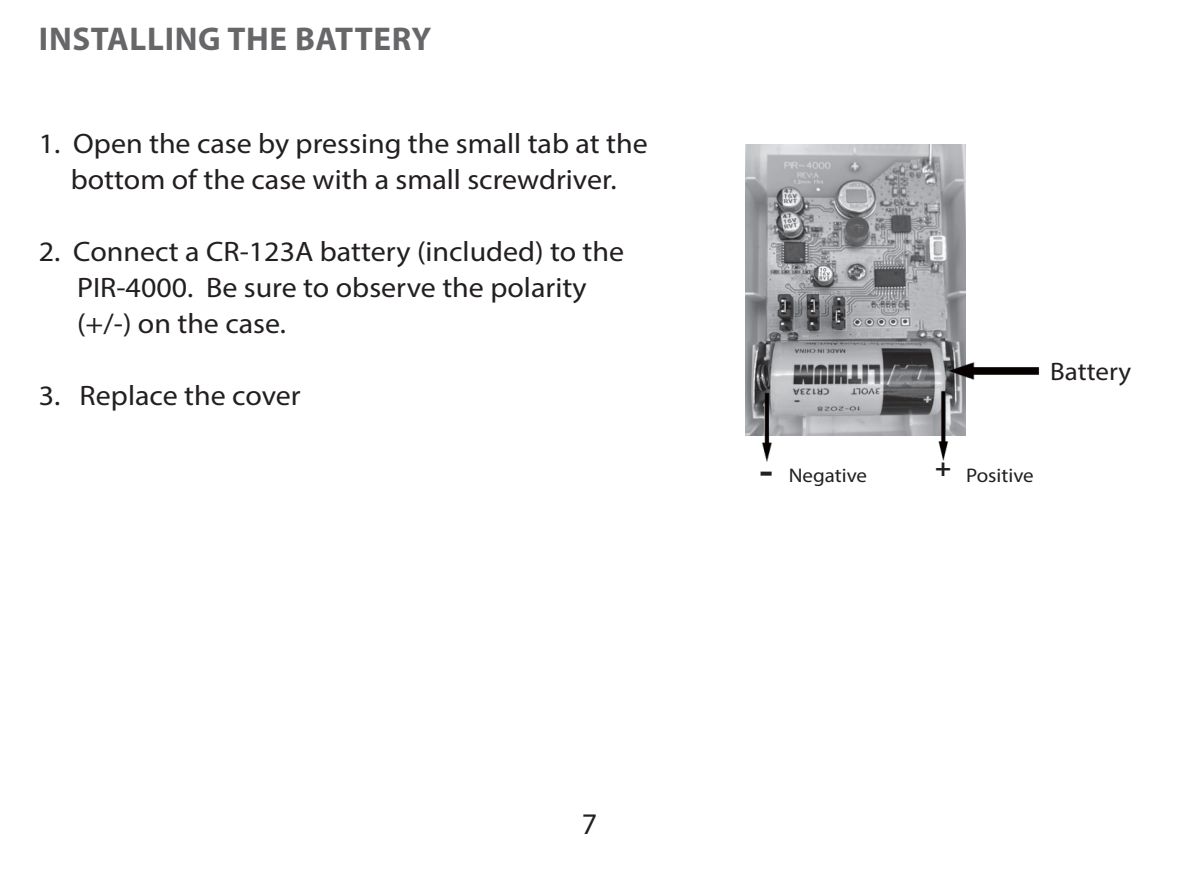
<style>
.page{position:relative;width:1191px;height:893px;background:#fff}
.page>*{position:absolute;margin:0;border:0;box-sizing:border-box;transform-origin:0 0}
.t1{font:700 39.6px "Myriad Pro";color:#231f20;scale:1.06 1}
.t2{font:700 33px "Myriad Pro";letter-spacing:.02em;color:#67676a}
.t3{font:30px "Myriad Pro";color:#231f20}
.t4{font:28.2px "Myriad Pro";color:#231f20;scale:1.06 1}
.t5{font:25.5px "Myriad Pro";color:#231f20;scale:1.06 1}
.t6{font:700 25.5px "Myriad Pro";color:#231f20;scale:1.06 1}
.t7{font:19.8px "Myriad Pro";color:#231f20;scale:1.06 1}
</style>
<div class="page">
<img style="left:745px;top:144px;width:220px;height:292px">
<img style="left:939px;top:331px;width:101px;height:62px">
<img style="left:754px;top:383px;width:34px;height:79px">
<img style="left:930px;top:382px;width:34px;height:79px">
<p class="t2" style="left:39px;top:18px;width:394px">INSTALLING THE BATTERY</p>
<p class="t4" style="left:39px;top:126px;width:576px">1. Open the case by pressing the small tab at the</p>
<p class="t4" style="left:71px;top:162px;width:516px">bottom of the case with a small screwdriver.</p>
<p class="t4" style="left:39px;top:234px;width:553px">2. Connect a CR-123A battery (included) to the</p>
<p class="t4" style="left:77px;top:270px;width:482px">PIR-4000. Be sure to observe the polarity</p>
<p class="t4" style="left:77px;top:306px;width:199px">(+/-) on the case.</p>
<p class="t4" style="left:39px;top:378px;width:248px">3. Replace the cover</p>
<p class="t5" style="left:1050px;top:356px;width:78px">Battery</p>
<p class="t1" style="left:759px;top:445px;width:14px">-</p>
<p class="t7" style="left:788px;top:463px;width:75px">Negative</p>
<p class="t6" style="left:935px;top:451px;width:17px">+</p>
<p class="t7" style="left:966px;top:463px;width:65px">Positive</p>
<p class="t3" style="left:582px;top:805px;width:17px">7</p>
</div>
